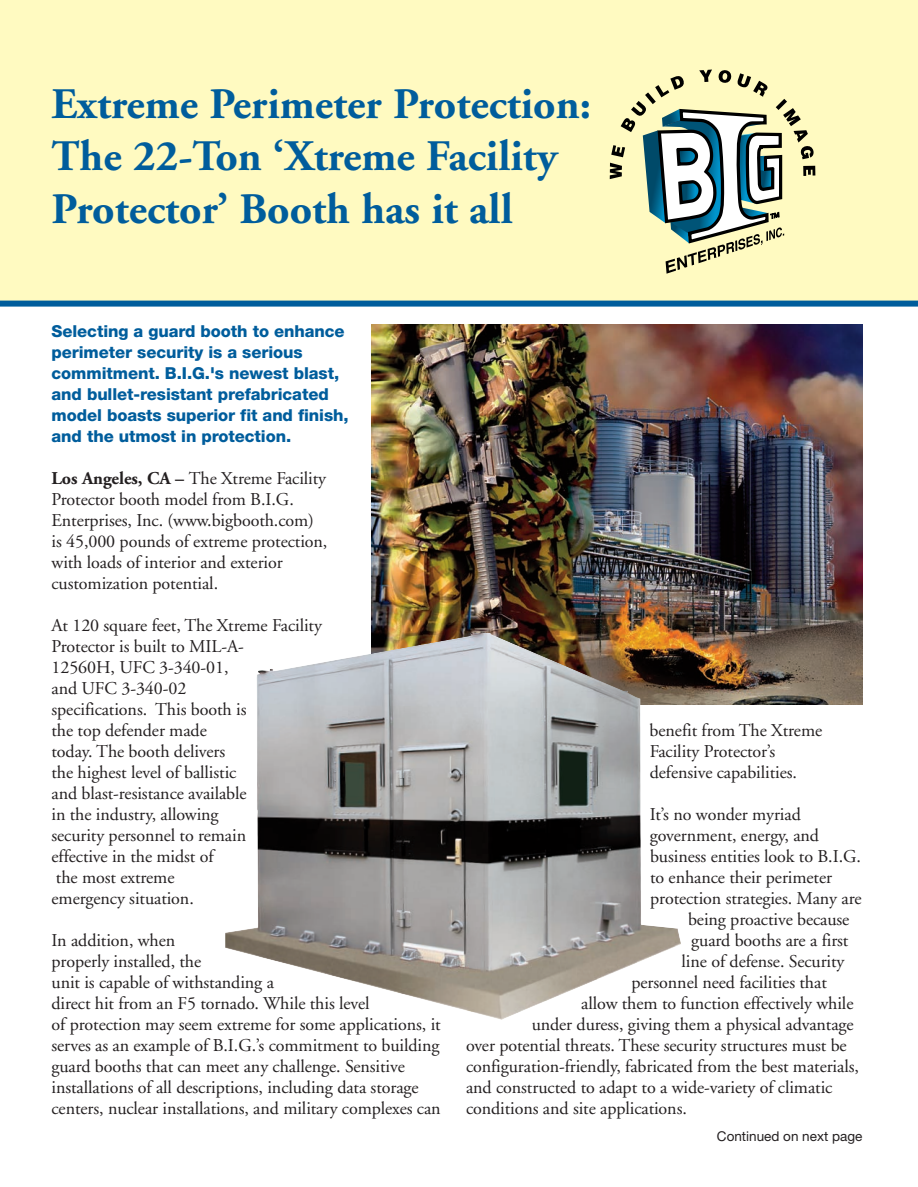
<style>
.page{position:relative;width:918px;height:1187px;background:#fff}
.page>*{position:absolute;margin:0;border:0;box-sizing:border-box;transform-origin:0 0}
.t1{font:700 43.5px/52.5px "Adobe Garamond";color:#005d9c}
.t2{font:18px/21px "Adobe Garamond";letter-spacing:-.005em;color:#231f20}
.t3{font:800 16.5px/21px "Helvetica Neue";letter-spacing:-.005em;color:#005d9c}
.t4{font:13.5px "Helvetica Neue";color:#231f20}
.s1{font-weight:700}
</style>
<div class="page">
<div style="left:0;top:0;width:917px;height:301px;background:#fffac1"></div>
<div style="left:0;top:301px;width:917px;height:6px;background:#005d9c"></div>
<svg style="left:609px;top:70px;width:206px;height:204px"></svg>
<img style="left:371px;top:325px;width:490px;height:380px">
<img style="left:225px;top:633px;width:456px;height:387px">
<h1 class="t1" style="left:51px;top:81px;width:540px">Extreme Perimeter Protection:<br>The 22-Ton ‘Xtreme Facility<br>Protector’ Booth has it all</h1>
<p class="t3" style="left:51px;top:322px;width:298px">Selecting a guard booth to enhance perimeter security is a serious commitment. B.I.G.'s newest blast, and bullet-resistant prefabricated model boasts superior fit and finish, and the utmost in protection.</p>
<p class="t2" style="left:51px;top:469px;width:277px"><span class="s1">Los Angeles, CA –</span> The Xtreme Facility Protector booth model from B.I.G.<br>Enterprises, Inc. (www.bigbooth.com) is 45,000 pounds of extreme protection, with loads of interior and exterior customization potential.</p>
<p class="t2" style="left:51px;top:616px;width:272px">At 120 square feet, The Xtreme Facility<br>Protector is built to MIL-A-<br>12560H, UFC 3-340-01,<br>and UFC 3-340-02<br>specifications. This booth is<br>the top defender made<br>today. The booth delivers<br>the highest level of ballistic<br>and blast-resistance available<br>in the industry, allowing<br>security personnel to remain<br>effective in the midst of<br>the most extreme<br>emergency situation.</p>
<p class="t2" style="left:51px;top:931px;width:390px">In addition, when<br>properly installed, the<br>unit is capable of withstanding a<br>direct hit from an F5 tornado. While this level<br>of protection may seem extreme for some applications, it serves as an example of B.I.G.’s commitment to building guard booths that can meet any challenge. Sensitive installations of all descriptions, including data storage centers, nuclear installations, and military complexes can</p>
<p class="t2" style="left:649px;top:721px;width:174px">benefit from The Xtreme<br>Facility Protector’s defensive capabilities.</p>
<p class="t2" style="left:649px;top:805px;width:152px">It’s no wonder myriad</p>
<p class="t2" style="left:649px;top:826px;width:170px">government, energy, and</p>
<p class="t2" style="left:649px;top:847px;width:212px">business entities look to B.I.G.</p>
<p class="t2" style="left:649px;top:868px;width:183px">to enhance their perimeter</p>
<p class="t2" style="left:650px;top:889px;width:213px">protection strategies. Many are</p>
<p class="t2" style="left:687px;top:910px;width:163px">being proactive because</p>
<p class="t2" style="left:691px;top:931px;width:159px">guard booths are a first</p>
<p class="t2" style="left:681px;top:952px;width:164px">line of defense. Security</p>
<p class="t2" style="left:631px;top:973px;width:197px">personnel need facilities that</p>
<p class="t2" style="left:581px;top:994px;width:273px">allow them to function effectively while</p>
<p class="t2" style="left:531px;top:1015px;width:323px">under duress, giving them a physical advantage</p>
<p class="t2" style="left:466px;top:1036px;width:382px">over potential threats. These security structures must be</p>
<p class="t2" style="left:466px;top:1057px;width:394px">configuration-friendly, fabricated from the best materials,</p>
<p class="t2" style="left:466px;top:1078px;width:368px">and constructed to adapt to a wide-variety of climatic</p>
<p class="t2" style="left:466px;top:1099px;width:222px">conditions and site applications.</p>
<p class="t4" style="left:716px;top:1131px;width:147px">Continued on next page</p>
</div>
